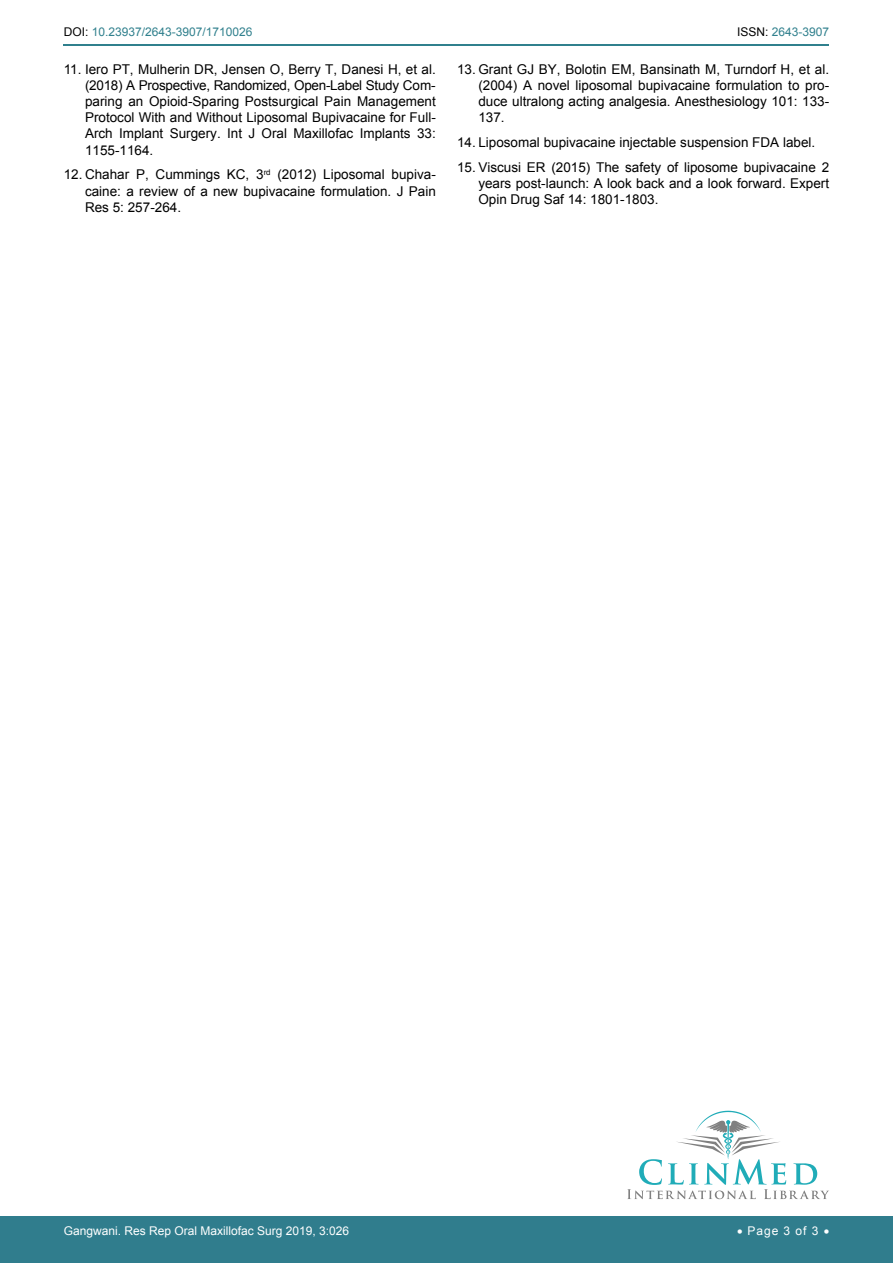
<style>
.page{position:relative;width:893px;height:1263px;background:#fff}
.page>*{position:absolute;margin:0;border:0;box-sizing:border-box;transform-origin:0 0}
.t1{font:13.5px/16.2px "Arial";color:#000;text-align:justify}
.t2{font:12px "Arial";color:#fff}
.t3{font:12px "Arial";color:#30808d}
.s1{color:#000}
</style>
<div class="page">
<hr style="left:64px;top:44px;width:765px;height:2px;background:#30808d">
<div style="left:0;top:1217px;width:893px;height:46px;background:#307d8d"></div>
<svg style="left:627px;top:1111px;width:202px;height:88px"></svg>
<p class="t3" style="left:64px;top:24px;width:190px"><span class="s1">DOI:</span> 10.23937/2643-3907/1710026</p>
<p class="t3" style="left:737px;top:24px;width:94px"><span class="s1">ISSN:</span> 2643-3907</p>
<p class="t1" style="left:85px;top:61px;width:352px;text-indent:-21px">11. Iero PT, Mulherin DR, Jensen O, Berry T, Danesi H, et al. (2018) A Prospective, Randomized, Open-Label Study Com&shy;paring an Opioid-Sparing Postsurgical Pain Management Protocol With and Without Liposomal Bupivacaine for Full-Arch Implant Surgery. Int J Oral Maxillofac Implants 33:<br>1155-1164.</p>
<p class="t1" style="left:85px;top:167px;width:352px;text-indent:-21px">12. Chahar P, Cummings KC, 3<sup>rd</sup> (2012) Liposomal bupiva&shy;caine: a review of a new bupivacaine formulation. J Pain Res 5: 257-264.</p>
<p class="t1" style="left:478px;top:61px;width:352px;text-indent:-21px">13. Grant GJ BY, Bolotin EM, Bansinath M, Turndorf H, et al. (2004) A novel liposomal bupivacaine formulation to pro&shy;duce ultralong acting analgesia. Anesthesiology 101: 133- 137.</p>
<p class="t1" style="left:457px;top:134px;width:360px">14. Liposomal bupivacaine injectable suspension FDA label.</p>
<p class="t1" style="left:478px;top:159px;width:352px;text-indent:-21px">15. Viscusi ER (2015) The safety of liposome bupivacaine 2 years post-launch: A look back and a look forward. Expert Opin Drug Saf 14: 1801-1803.</p>
<p class="t2" style="left:64px;top:1223px;width:287px">Gangwani. Res Rep Oral Maxillofac Surg 2019, 3:026</p>
<p class="t2" style="left:737px;top:1223px;width:94px">• Page 3 of 3 •</p>
</div>
